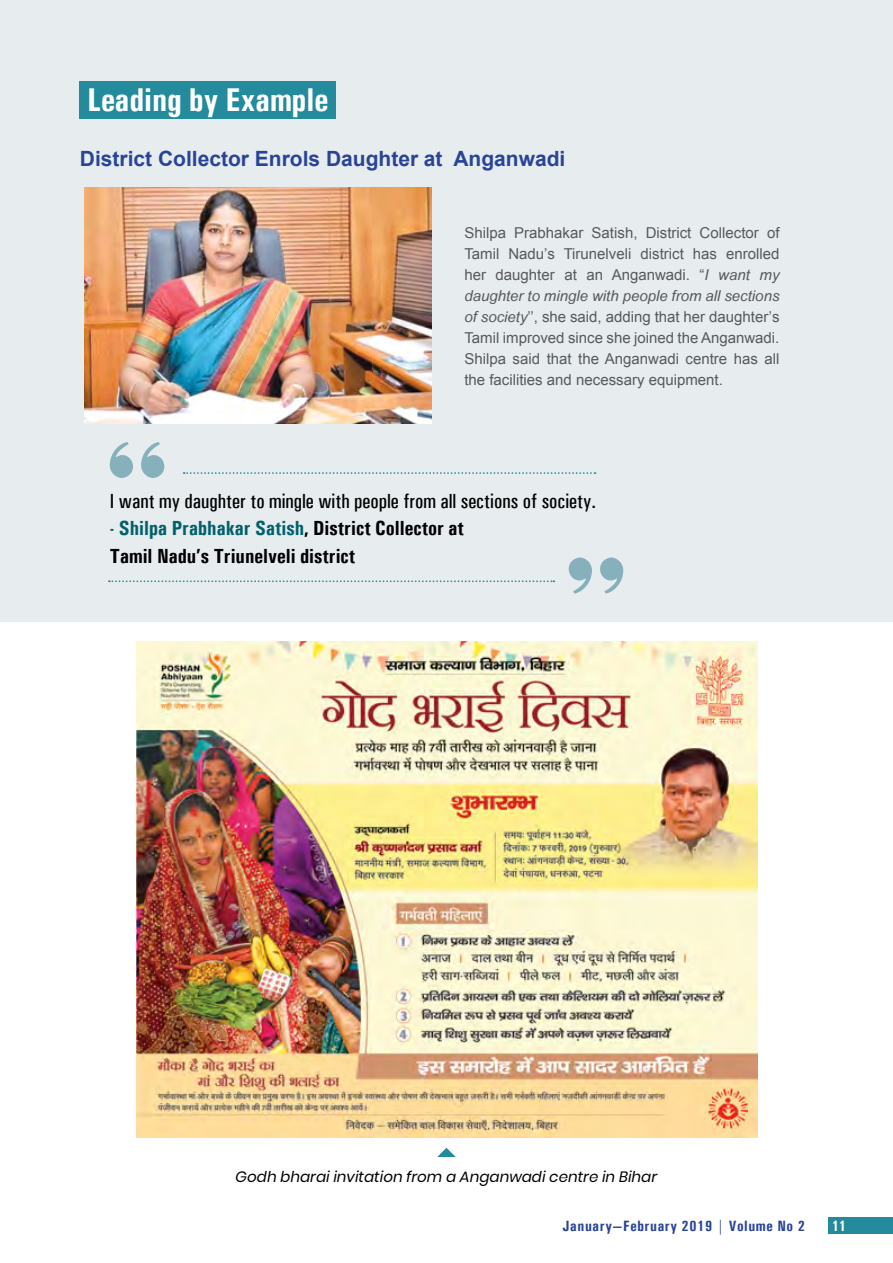
<style>
.page{position:relative;width:893px;height:1263px;background:#fff}
.page>*{position:absolute;margin:0;border:0;box-sizing:border-box;transform-origin:0 0}
.t1{font:700 condensed 33px "Univers";color:#fff}
.t2{font:700 21px "Arial";color:#294496}
.t3{font:700 condensed 20.55px/27.3px "Univers";color:#000}
.t4{font:500 condensed 20.55px "Univers";color:#000}
.t5{font:15px/21px "Arial";color:#58595b;text-align:justify}
.t6{font:italic 15px "Poppins";color:#000}
.t7{font:700 condensed 15px "Univers";letter-spacing:.04em;color:#294496}
.t8{font:700 condensed 15px "Univers";color:#fff}
.s1{font-style:italic}
.s2{color:#00616a}
</style>
<div class="page">
<div style="left:829px;top:1217px;width:64px;height:17px;background:#248b9c"></div>
<div style="left:0;top:0;width:893px;height:621px;background:#e7ecef"></div>
<img style="left:85px;top:188px;width:346px;height:235px">
<svg style="left:109px;top:580px;width:445px;height:2px"></svg>
<svg style="left:569px;top:557px;width:54px;height:36px"></svg>
<svg style="left:110px;top:442px;width:54px;height:36px"></svg>
<svg style="left:184px;top:472px;width:411px;height:2px"></svg>
<div style="left:80px;top:81px;width:256px;height:38px;background:#248b9c"></div>
<img style="left:136px;top:642px;width:621px;height:495px">
<svg style="left:437px;top:1148px;width:19px;height:9px"></svg>
<h1 class="t1" style="left:87px;top:80px;width:243px">Leading by Example</h1>
<h2 class="t2" style="left:80px;top:145px;width:487px">District Collector Enrols Daughter at Anganwadi</h2>
<p class="t5" style="left:464px;top:222px;width:317px">Shilpa Prabhakar Satish, District Collector of Tamil Nadu’s Tirunelveli district has enrolled her daughter at an Anganwadi. “<span class="s1">I want my daughter to mingle with people from all sections of society</span>’’, she said, adding that her daughter’s Tamil improved since she joined the Anganwadi.<br>Shilpa said that the Anganwadi centre has all the facilities and necessary equipment.</p>
<h3 class="t4" style="left:110px;top:489px;width:488px">I want my daughter to mingle with people from all sections of society.</h3>
<h3 class="t3" style="left:110px;top:514px;width:356px"><span class="s2">- Shilpa Prabhakar Satish</span>, District Collector at<br>Tamil Nadu’s Triunelveli district</h3>
<p class="t6" style="left:236px;top:1168px;width:423px">Godh bharai invitation from a Anganwadi centre in Bihar</p>
<p class="t7" style="left:562px;top:1217px;width:244px">January—February 2019 | Volume No 2</p>
<p class="t8" style="left:832px;top:1217px;width:16px">11</p>
</div>
